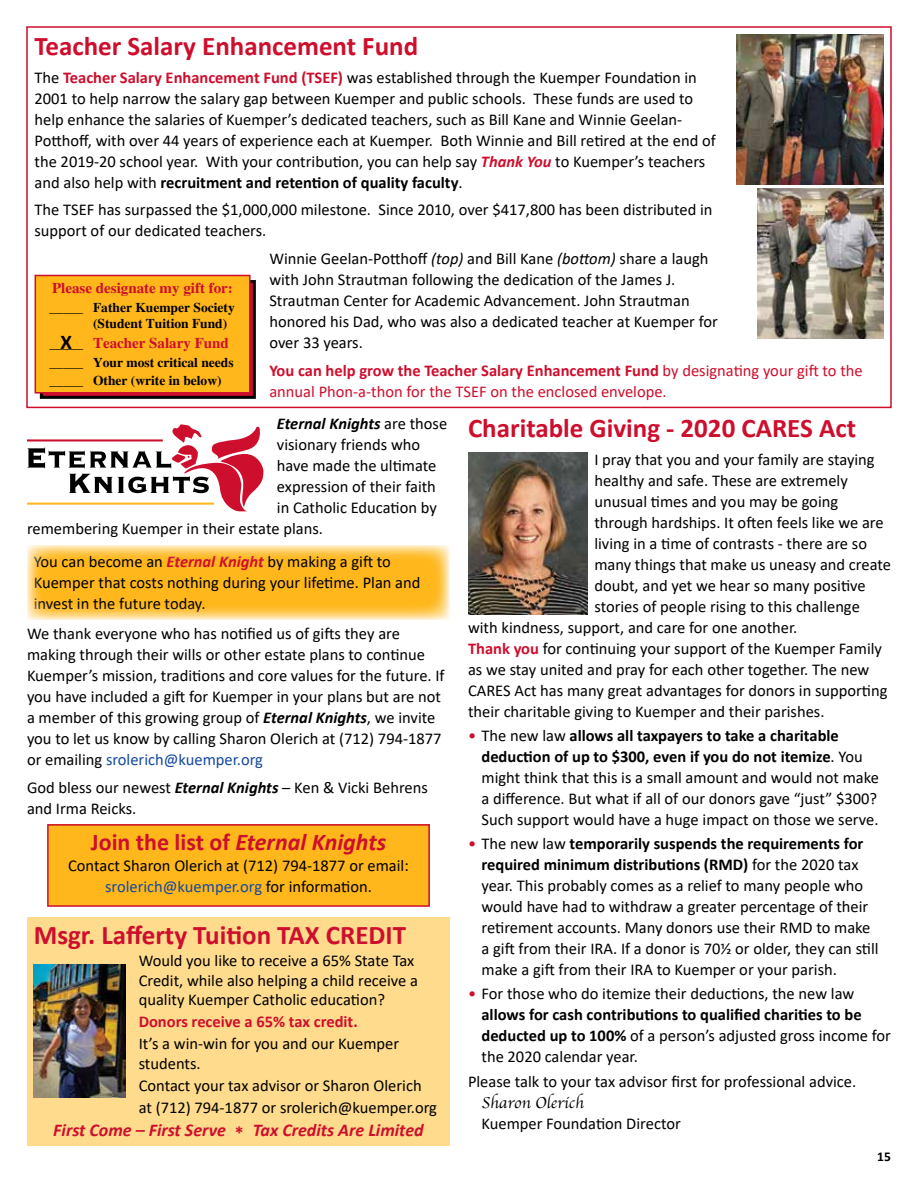
<style>
.page{position:relative;width:918px;height:1188px;background:#fff}
.page>*{position:absolute;margin:0;border:0;box-sizing:border-box;transform-origin:0 0}
.t1{font:700 27px "Calibri";color:#ce0e2d}
.t2{font:italic 700 24px "Calibri";color:#ce0e2d}
.t3{font:700 21px "Calibri";color:#000}
.t4{font:italic 700 18px "Calibri";color:#ce0e2d}
.t5{font:16.5px/21px "Calibri";color:#000}
.t6{font:16.5px/21px "Calibri";color:#ce0e2d}
.t7{font:700 16.5px "Calibri";color:#ce0e2d}
.t8{font:italic 700 16.5px "Calibri";color:#000}
.t9{font:16.5px "Apple Chancery";color:#000}
.t10{font:700 15px "Times";color:#ce0e2d}
.t11{font:700 13.5px/16.2px "Times";color:#000}
.t12{font:700 13.5px "Calibri";color:#000}
.s1{font-weight:700;color:#ce0e2d}
.s2{font-weight:700;font-style:italic;color:#ce0e2d}
.s3{font-weight:700}
.s4{font-style:italic}
.s5{font-size:13.5px;color:#000}
.s6{font-weight:400;font-style:normal}
.s7{font-weight:700;font-style:italic}
.s8{color:#14489f}
.s9{font-style:normal}
.s10{color:#ce0e2d}
</style>
<div class="page">
<hr style="left:27px;top:439px;width:136px;height:2px;background:#ce0e2d">
<hr style="left:27px;top:503px;width:187px;height:2px;background:#ffb71b">
<svg style="left:28px;top:424px;width:235px;height:87px"></svg>
<svg style="left:27px;top:545px;width:423px;height:75px;background:#ffc13e"></svg>
<div style="left:48px;top:825px;width:381px;height:81px;background:#ffb71b"></div>
<div style="left:47px;top:824px;width:383px;height:83px;border:2px solid #ce0e2d"></div>
<div style="left:40px;top:280px;width:216px;height:119px;border:3px solid #000"></div>
<div style="left:35px;top:275px;width:215px;height:118px;background:#ffb71b"></div>
<div style="left:35px;top:275px;width:216px;height:119px;border:2px solid #ce0e2d"></div>
<img style="left:736px;top:34px;width:148px;height:150px">
<img style="left:757px;top:188px;width:127px;height:150px">
<div style="left:27px;top:917px;width:423px;height:228px;background:#ffdb8d"></div>
<img style="left:468px;top:452px;width:120px;height:162px">
<img style="left:34px;top:965px;width:91px;height:133px">
<div style="left:26px;top:26px;width:866px;height:382px;border:2px solid #ce0e2d"></div>
<h1 class="t1" style="left:34px;top:27px;width:385px">Teacher Salary Enhancement Fund</h1>
<p class="t5" style="left:34px;top:66px;width:683px">The <span class="s1">Teacher Salary Enhancement Fund (TSEF)</span> was established through the Kuemper Foundation in 2001 to help narrow the salary gap between Kuemper and public schools. These funds are used to help enhance the salaries of Kuemper’s dedicated teachers, such as Bill Kane and Winnie Geelan-Potthoff, with over 44 years of experience each at Kuemper. Both Winnie and Bill retired at the end of the 2019-20 school year. With your contribution, you can help say <span class="s2">Thank You</span> to Kuemper’s teachers and also help with <span class="s3">recruitment and retention of quality faculty</span>.</p>
<p class="t5" style="left:35px;top:199px;width:680px">The TSEF has surpassed the $1,000,000 milestone. Since 2010, over $417,800 has been distributed in support of our dedicated teachers.</p>
<p class="t5" style="left:269px;top:248px;width:450px">Winnie Geelan-Potthoff <span class="s4">(top)</span> and Bill Kane <span class="s4">(bottom)</span> share a laugh with John Strautman following the dedication of the James J.<br>Strautman Center for Academic Advancement. John Strautman honored his Dad, who was also a dedicated teacher at Kuemper for over 33 years.</p>
<p class="t6" style="left:269px;top:359px;width:595px"><span class="s3">You can help grow the Teacher Salary Enhancement Fund</span> by designating your gift to the annual Phon-a-thon for the TSEF on the enclosed envelope.</p>
<p class="t10" style="left:52px;top:280px;width:182px">Please designate my gift for:</p>
<p class="t11" style="left:93px;top:299px;width:143px;text-indent:-43px">_____ Father Kuemper Society (Student Tuition Fund)</p>
<p class="t10" style="left:50px;top:334px;width:181px"><span class="s5">_____</span> Teacher Salary Fund</p>
<p class="t11" style="left:50px;top:353px;width:186px;line-height:18.3px">_____ Your most critical needs _____ Other (write in below)</p>
<p class="t3" style="left:61px;top:327px;width:13px">X</p>
<p class="t8" style="left:277px;top:412px;width:172px">Eternal Knights <span class="s6">are those</span></p>
<p class="t5" style="left:277px;top:434px;width:145px">visionary friends who</p>
<p class="t5" style="left:277px;top:455px;width:161px">have made the ultimate</p>
<p class="t5" style="left:277px;top:476px;width:161px">expression of their faith</p>
<p class="t5" style="left:277px;top:497px;width:162px">in Catholic Education by</p>
<p class="t5" style="left:27px;top:518px;width:297px">remembering Kuemper in their estate plans.</p>
<p class="t5" style="left:34px;top:551px;width:388px">You can become an <span class="s2">Eternal Knight</span> by making a gift to<br>Kuemper that costs nothing during your lifetime. Plan and invest in the future today.</p>
<p class="t5" style="left:27px;top:623px;width:419px">We thank everyone who has notified us of gifts they are making through their wills or other estate plans to continue Kuemper’s mission, traditions and core values for the future. If you have included a gift for Kuemper in your plans but are not a member of this growing group of <span class="s7">Eternal Knights</span>, we invite you to let us know by calling Sharon Olerich at (712) 794-1877 or emailing <span class="s8">srolerich@kuemper.org</span></p>
<p class="t5" style="left:27px;top:776px;width:402px">God bless our newest <span class="s7">Eternal Knights</span> – Ken &amp; Vicki Behrens and Irma Reicks.</p>
<h2 class="t2" style="left:91px;top:825px;width:297px"><span class="s9">Join the list of</span> Eternal Knights</h2>
<p class="t5" style="left:68px;top:855px;width:342px;text-align:center">Contact Sharon Olerich at (712) 794-1877 or email: <span class="s8">srolerich@kuemper.org</span> for information.</p>
<h1 class="t1" style="left:34px;top:916px;width:374px">Msgr. Lafferty Tuition TAX CREDIT</h1>
<p class="t5" style="left:139px;top:950px;width:281px;line-height:19.8px">Would you like to receive a 65% State Tax<br>Credit, while also helping a child receive a quality Kuemper Catholic education?</p>
<p class="t7" style="left:139px;top:1010px;width:221px">Donors receive a 65% tax credit.</p>
<p class="t5" style="left:139px;top:1034px;width:262px;line-height:19.8px">It’s a win-win for you and our Kuemper students.</p>
<p class="t5" style="left:139px;top:1074px;width:300px;line-height:21.9px">Contact your tax advisor or Sharon Olerich at (712) 794-1877 or srolerich@kuemper.org</p>
<p class="t4" style="left:53px;top:1118px;width:372px">First Come – First Serve <span class="s9">*</span> Tax Credits Are Limited</p>
<h1 class="t1" style="left:468px;top:409px;width:390px">Charitable Giving - 2020 CARES Act</h1>
<p class="t5" style="left:594px;top:448px;width:282px">I pray that you and your family are staying</p>
<p class="t5" style="left:594px;top:469px;width:255px">healthy and safe. These are extremely</p>
<p class="t5" style="left:594px;top:490px;width:245px">unusual times and you may be going</p>
<p class="t5" style="left:594px;top:511px;width:291px">through hardships. It often feels like we are</p>
<p class="t5" style="left:594px;top:532px;width:274px">living in a time of contrasts - there are so</p>
<p class="t5" style="left:594px;top:553px;width:298px">many things that make us uneasy and create</p>
<p class="t5" style="left:594px;top:574px;width:273px">doubt, and yet we hear so many positive</p>
<p class="t5" style="left:594px;top:595px;width:267px">stories of people rising to this challenge</p>
<p class="t5" style="left:468px;top:616px;width:331px">with kindness, support, and care for one another.</p>
<p class="t5" style="left:468px;top:637px;width:416px"><span class="s1">Thank you</span> for continuing your support of the Kuemper Family</p>
<p class="t5" style="left:468px;top:658px;width:403px">as we stay united and pray for each other together. The new</p>
<p class="t5" style="left:468px;top:679px;width:421px">CARES Act has many great advantages for donors in supporting</p>
<p class="t5" style="left:468px;top:700px;width:358px">their charitable giving to Kuemper and their parishes.</p>
<p class="t5" style="left:481px;top:725px;width:399px;text-indent:-13px"><span class="s10">•</span> The new law <span class="s3">allows all taxpayers to take a charitable deduction of up to $300, even if you do not itemize</span>. You might think that this is a small amount and would not make a difference. But what if all of our donors gave “just” $300?<br>Such support would have a huge impact on those we serve.</p>
<p class="t5" style="left:481px;top:833px;width:399px;text-indent:-13px"><span class="s10">•</span> The new law <span class="s3">temporarily suspends the requirements for required minimum distributions (RMD)</span> for the 2020 tax year. This probably comes as a relief to many people who would have had to withdraw a greater percentage of their retirement accounts. Many donors use their RMD to make a gift from their IRA. If a donor is 70½ or older, they can still make a gift from their IRA to Kuemper or your parish.</p>
<p class="t5" style="left:481px;top:983px;width:411px;text-indent:-13px"><span class="s10">•</span> For those who do itemize their deductions, the new law <span class="s3">allows for cash contributions to qualified charities to be deducted up to 100%</span> of a person’s adjusted gross income for the 2020 calendar year.</p>
<p class="t5" style="left:468px;top:1070px;width:390px">Please talk to your tax advisor first for professional advice.</p>
<p class="t9" style="left:481px;top:1090px;width:104px">Sharon Olerich</p>
<p class="t5" style="left:481px;top:1112px;width:201px">Kuemper Foundation Director</p>
<p class="t12" style="left:877px;top:1147px;width:15px">15</p>
</div>
